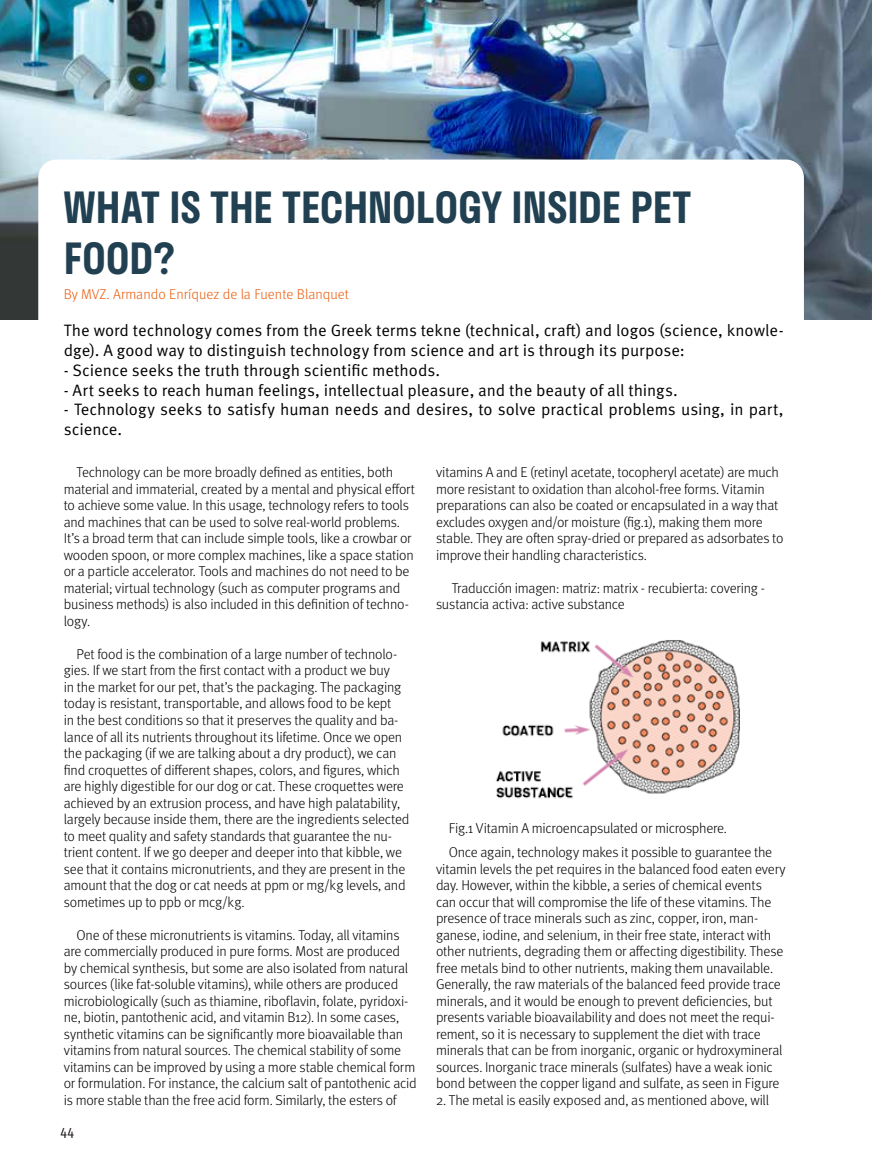
<style>
.page{position:relative;width:872px;height:1170px;background:#fff}
.page>*{position:absolute;margin:0;border:0;box-sizing:border-box;transform-origin:0 0}
.t1{font:600 42px/51px "Stratos";letter-spacing:-.005em;color:#214051}
.t2{font:16.5px/19.8px "Meta Pro Norm";letter-spacing:-.005em;color:#000}
.t3{font:15px "Fira Sans Compressed";color:#231e1e}
.t4{font:300 14.25px/16.5px "Meta Pro";letter-spacing:-.015em;color:#000}
.t5{font:300 14.25px "Meta Pro";letter-spacing:.005em;color:#ea5b0b}
</style>
<div class="page">
<img style="left:0;top:0;width:872px;height:319px">
<div style="left:38px;top:159px;width:766px;height:285px;background:#fff;border-radius:18px"></div>
<img style="left:495px;top:640px;width:244px;height:159px">
<h1 class="t1" style="left:64px;top:180px;width:629px">WHAT IS THE TECHNOLOGY INSIDE PET<br>FOOD?</h1>
<p class="t5" style="left:64px;top:284px;width:287px">By MVZ. Armando Enríquez de la Fuente Blanquet</p>
<p class="t2" style="left:64px;top:319px;width:721px">The word technology comes from the Greek terms tekne (technical, craft) and logos (science, knowle&shy;dge). A good way to distinguish technology from science and art is through its purpose:</p>
<p class="t2" style="left:64px;top:359px;width:378px">- Science seeks the truth through scientific methods.</p>
<p class="t2" style="left:64px;top:379px;width:615px">- Art seeks to reach human feelings, intellectual pleasure, and the beauty of all things.</p>
<p class="t2" style="left:64px;top:399px;width:721px">- Technology seeks to satisfy human needs and desires, to solve practical problems using, in part, science.</p>
<p class="t4" style="left:64px;top:463px;width:353px;text-indent:13px">Technology can be more broadly defined as entities, both material and immaterial, created by a mental and physical effort to achieve some value. In this usage, technology refers to tools and machines that can be used to solve real-world problems.<br>It’s a broad term that can include simple tools, like a crowbar or wooden spoon, or more complex machines, like a space station or a particle accelerator. Tools and machines do not need to be material; virtual technology (such as computer programs and business methods) is also included in this definition of techno&shy;logy.</p>
<p class="t4" style="left:64px;top:645px;width:347px;text-indent:13px">Pet food is the combination of a large number of technolo&shy;gies. If we start from the first contact with a product we buy<br>in the market for our pet, that’s the packaging. The packaging today is resistant, transportable, and allows food to be kept<br>in the best conditions so that it preserves the quality and ba&shy;lance of all its nutrients throughout its lifetime. Once we open the packaging (if we are talking about a dry product), we can find croquettes of different shapes, colors, and figures, which are highly digestible for our dog or cat. These croquettes were achieved by an extrusion process, and have high palatability, largely because inside them, there are the ingredients selected to meet quality and safety standards that guarantee the nu&shy;trient content. If we go deeper and deeper into that kibble, we see that it contains micronutrients, and they are present in the amount that the dog or cat needs at ppm or mg/kg levels, and sometimes up to ppb or mcg/kg.</p>
<p class="t4" style="left:64px;top:925px;width:354px;text-indent:13px">One of these micronutrients is vitamins. Today, all vitamins are commercially produced in pure forms. Most are produced by chemical synthesis, but some are also isolated from natural sources (like fat-soluble vitamins), while others are produced microbiologically (such as thiamine, riboflavin, folate, pyridoxi&shy;ne, biotin, pantothenic acid, and vitamin B12). In some cases, synthetic vitamins can be significantly more bioavailable than vitamins from natural sources. The chemical stability of some vitamins can be improved by using a more stable chemical form or formulation. For instance, the calcium salt of pantothenic acid is more stable than the free acid form. Similarly, the esters of</p>
<p class="t3" style="left:61px;top:1121px;width:15px">44</p>
<p class="t4" style="left:436px;top:463px;width:349px">vitamins A and E (retinyl acetate, tocopheryl acetate) are much more resistant to oxidation than alcohol-free forms. Vitamin preparations can also be coated or encapsulated in a way that excludes oxygen and/or moisture (fig.1), making them more stable. They are often spray-dried or prepared as adsorbates to improve their handling characteristics.</p>
<p class="t4" style="left:436px;top:579px;width:330px;text-indent:16px">Traducción imagen: matriz: matrix - recubierta: covering - sustancia activa: active substance</p>
<p class="t4" style="left:449px;top:818px;width:280px">Fig.1 Vitamin A microencapsulated or microsphere.</p>
<p class="t4" style="left:436px;top:843px;width:351px;text-indent:13px">Once again, technology makes it possible to guarantee the vitamin levels the pet requires in the balanced food eaten every day. However, within the kibble, a series of chemical events can occur that will compromise the life of these vitamins. The presence of trace minerals such as zinc, copper, iron, man&shy;ganese, iodine, and selenium, in their free state, interact with other nutrients, degrading them or affecting digestibility. These free metals bind to other nutrients, making them unavailable.<br>Generally, the raw materials of the balanced feed provide trace minerals, and it would be enough to prevent deficiencies, but presents variable bioavailability and does not meet the requi&shy;rement, so it is necessary to supplement the diet with trace minerals that can be from inorganic, organic or hydroxymineral sources. Inorganic trace minerals (sulfates) have a weak ionic bond between the copper ligand and sulfate, as seen in Figure</p>
<p class="t4" style="left:436px;top:1090px;width:334px">2. The metal is easily exposed and, as mentioned above, will</p>
</div>
